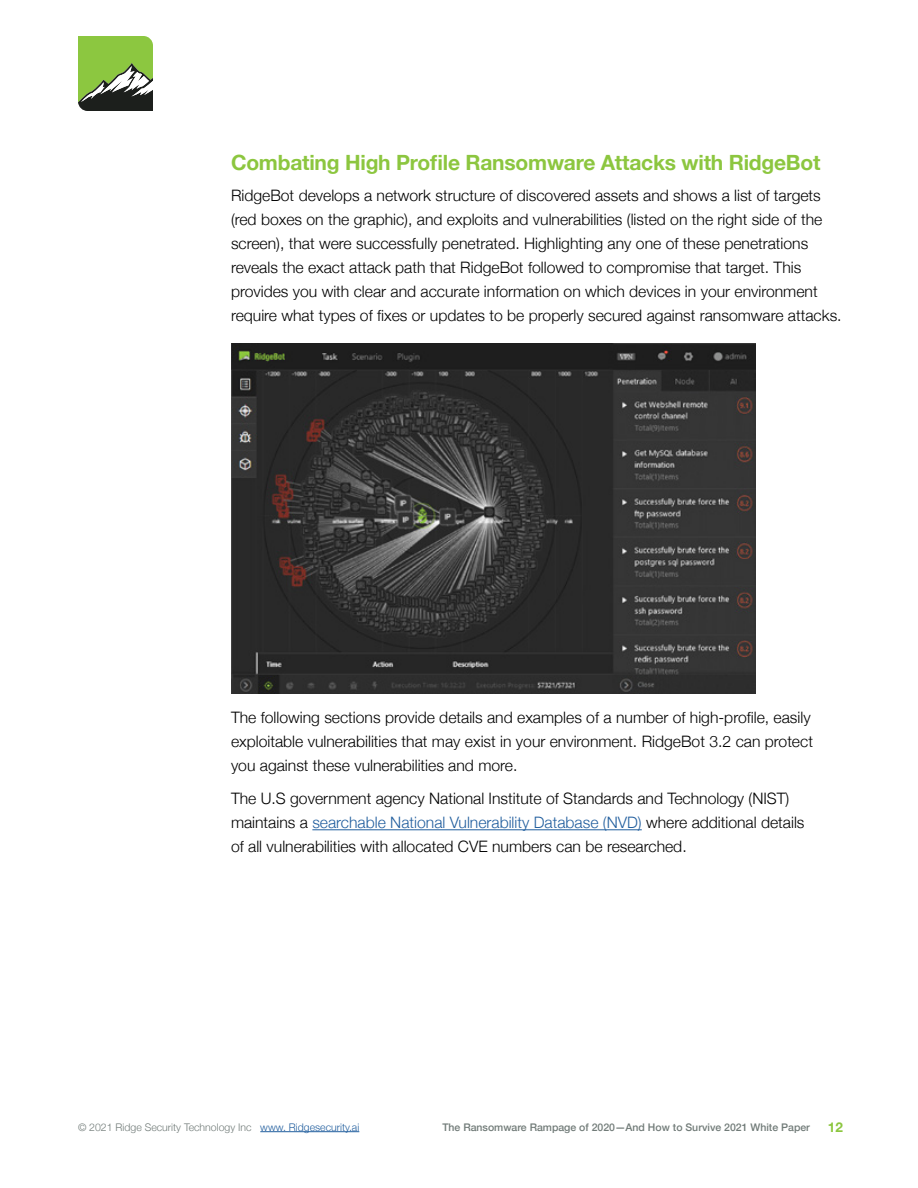
<style>
.page{position:relative;width:918px;height:1188px;background:#fff}
.page>*{position:absolute;margin:0;border:0;box-sizing:border-box;transform-origin:0 0}
.t1{font:700 21px "Helvetica Neue";letter-spacing:-.01em;color:#8cc63f}
.t2{font:300 15.75px/24px "Helvetica Neue";color:#000}
.t3{font:700 13.5px "Helvetica Neue";color:#8cc63f}
.t4{font:500 10.5px "Helvetica Neue";color:#717b78}
.t5{font:300 10.5px "Helvetica Neue";color:#717b78}
.s1{color:#215e9e}
</style>
<div class="page">
<hr style="left:260px;top:1131px;width:99px;height:1px;background:#215e9e">
<svg style="left:78px;top:36px;width:75px;height:75px;background:#799d4d"></svg>
<hr style="left:312px;top:829px;width:330px;height:1px;background:#215e9e">
<img style="left:231px;top:343px;width:525px;height:350px">
<h1 class="t1" style="left:231px;top:147px;width:591px">Combating High Profile Ransomware Attacks with RidgeBot</h1>
<p class="t2" style="left:231px;top:182px;width:612px">RidgeBot develops a network structure of discovered assets and shows a list of targets (red boxes on the graphic), and exploits and vulnerabilities (listed on the right side of the screen), that were successfully penetrated. Highlighting any one of these penetrations reveals the exact attack path that RidgeBot followed to compromise that target. This provides you with clear and accurate information on which devices in your environment require what types of fixes or updates to be properly secured against ransomware attacks.</p>
<p class="t2" style="left:231px;top:704px;width:584px">The following sections provide details and examples of a number of high-profile, easily exploitable vulnerabilities that may exist in your environment. RidgeBot 3.2 can protect you against these vulnerabilities and more.</p>
<p class="t2" style="left:231px;top:785px;width:575px">The U.S government agency National Institute of Standards and Technology (NIST) maintains a <span class="s1">searchable National Vulnerability Database (NVD)</span> where additional details of all vulnerabilities with allocated CVE numbers can be researched.</p>
<p class="t5" style="left:78px;top:1118px;width:283px">© 2021 Ridge Security Technology Inc <span class="s1">www. Ridgesecurity.ai</span></p>
<p class="t4" style="left:442px;top:1119px;width:369px">The Ransomware Rampage of 2020—And How to Survive 2021 White Paper</p>
<p class="t3" style="left:828px;top:1116px;width:17px">12</p>
</div>
